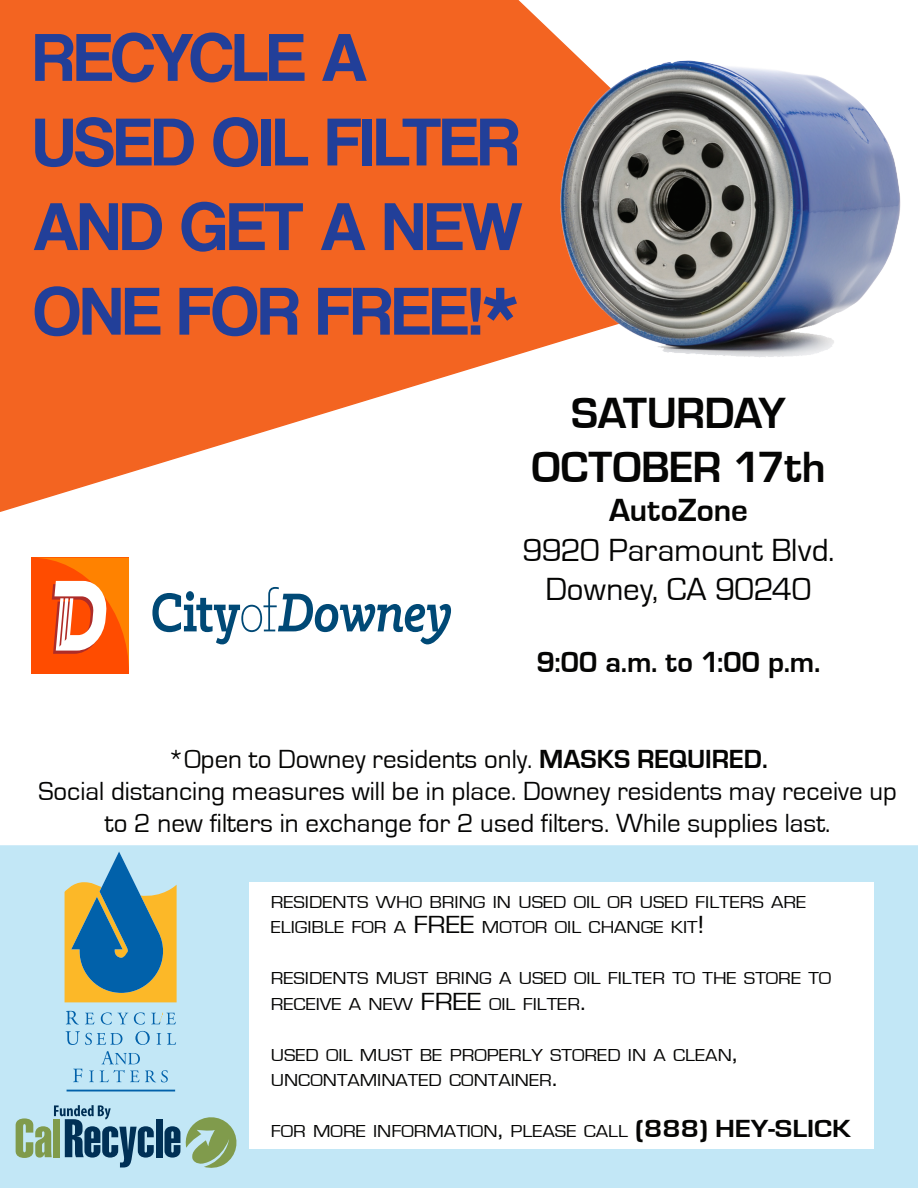
<style>
.page{position:relative;width:918px;height:1188px;background:#fff}
.page>*{position:absolute;margin:0;border:0;box-sizing:border-box;transform-origin:0 0}
.t1{font:70.5px/84.6px "Coolvetica Rg";letter-spacing:.005em;color:#223f99}
.t2{font:700 45px/54px "Eurostile";letter-spacing:-.015em;color:#050504;text-align:center}
.t3{font:33px/39.6px "Eurostile";letter-spacing:-.005em;color:#050504;text-align:center}
.t4{font:700 33px "Eurostile";color:#050504}
.t5{font:700 30px "Eurostile";color:#050504}
.t6{font:27px/32.4px "Eurostile";color:#050504;text-align:center}
.t7{font:17.85px/25.5px "Eurostile";color:#050504;scale:1.14 1}
.s1{font-weight:700}
.s2{font-size:25.5px}
.s3{font-weight:700;font-size:25.5px}
</style>
<div class="page">
<div style="left:1px;top:1px;width:514px;height:266px;background:#f36421"></div>
<svg style="left:515px;top:0;width:46px;height:267px;background:#f36e30"></svg>
<svg style="left:0;top:267px;width:561px;height:245px"></svg>
<hr style="left:0;top:0;width:1px;height:511px;background:#f36421">
<hr style="left:0;top:0;width:517px;height:1px;background:#f36421">
<img style="left:561px;top:40px;width:340px;height:317px">
<div style="left:0;top:846px;width:918px;height:342px;background:#c2e7f6"></div>
<div style="left:0;top:845px;width:918px;height:343px;border:2px solid #c2e7f6"></div>
<div style="left:249px;top:882px;width:624px;height:267px;background:#fff"></div>
<svg style="left:65px;top:852px;width:112px;height:150px"></svg>
<svg style="left:66px;top:1011px;width:13px;height:14px"></svg>
<svg style="left:85px;top:1013px;width:9px;height:11px"></svg>
<svg style="left:101px;top:1012px;width:27px;height:13px"></svg>
<svg style="left:134px;top:1012px;width:11px;height:13px"></svg>
<svg style="left:151px;top:1012px;width:25px;height:12px"></svg>
<svg style="left:66px;top:1031px;width:56px;height:14px"></svg>
<svg style="left:135px;top:1031px;width:15px;height:14px"></svg>
<svg style="left:157px;top:1033px;width:4px;height:12px"></svg>
<svg style="left:167px;top:1033px;width:9px;height:12px"></svg>
<svg style="left:73px;top:1069px;width:9px;height:13px"></svg>
<svg style="left:89px;top:1070px;width:5px;height:12px"></svg>
<svg style="left:100px;top:1070px;width:68px;height:12px"></svg>
<hr style="left:67px;top:1090px;width:108px;height:1px;background:#0161aa">
<svg style="left:102px;top:1051px;width:38px;height:13px"></svg>
<div style="left:156px;top:1119px;width:7px;height:38px;background:#003056"></div>
<svg style="left:164px;top:1117px;width:72px;height:51px"></svg>
<svg style="left:16px;top:1105px;width:138px;height:63px"></svg>
<svg style="left:152px;top:587px;width:299px;height:57px"></svg>
<svg style="left:32px;top:558px;width:97px;height:116px"></svg>
<h1 class="t1" style="left:34px;top:14px;width:490px">RECYCLE A<br>USED OIL FILTER<br>AND GET A NEW<br>ONE FOR FREE!*</h1>
<h2 class="t2" style="left:531px;top:387px;width:296px">SATURDAY<br>OCTOBER 17th</h2>
<h3 class="t4" style="left:609px;top:492px;width:140px">AutoZone</h3>
<h3 class="t3" style="left:523px;top:531px;width:313px">9920 Paramount Blvd.<br>Downey, CA 90240</h3>
<h3 class="t5" style="left:537px;top:646px;width:285px">9:00 a.m. to 1:00 p.m.</h3>
<h3 class="t6" style="left:39px;top:743px;width:860px">*Open to Downey residents only. <span class="s1">MASKS REQUIRED.<br></span>Social distancing measures will be in place. Downey residents may receive up to 2 new filters in exchange for 2 used filters. While supplies last.</h3>
<p class="t7" style="left:271px;top:889px;width:471px">RESIDENTS WHO BRING IN USED OIL OR USED FILTERS ARE<br>ELIGIBLE FOR A <span class="s2">FREE</span> MOTOR OIL CHANGE KIT<span class="s2">!</span></p>
<p class="t7" style="left:271px;top:966px;width:493px">RESIDENTS MUST BRING A USED OIL FILTER TO THE STORE TO<br>RECEIVE A NEW <span class="s2">FREE</span> OIL FILTER<span class="s2">.</span></p>
<p class="t7" style="left:271px;top:1042px;width:411px">USED OIL MUST BE PROPERLY STORED IN A CLEAN<span class="s2">,<br></span>UNCONTAMINATED CONTAINER<span class="s2">.</span></p>
<p class="t7" style="left:271px;top:1119px;width:510px">FOR MORE INFORMATION<span class="s2">,</span> PLEASE CALL <span class="s3">(888) HEY-SLICK</span></p>
</div>
